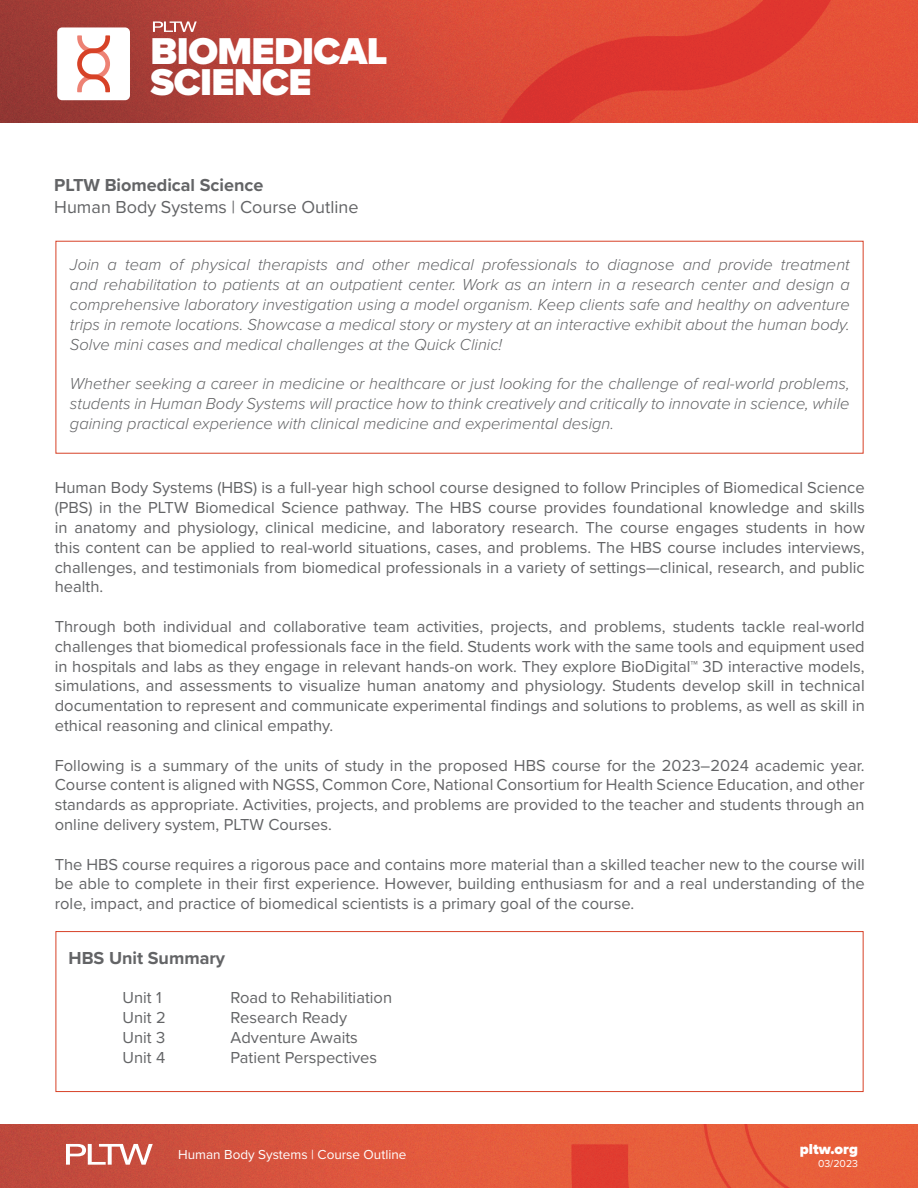
<style>
.page{position:relative;width:918px;height:1188px;background:#fff}
.page>*{position:absolute;margin:0;border:0;box-sizing:border-box;transform-origin:0 0}
.t1{font:900 38.7px/31.5px "Proxima Nova";letter-spacing:-.015em;color:#fff}
.t2{font:700 18px "Proxima Nova";color:#636466}
.t3{font:18px "Proxima Nova";color:#636466}
.t4{font:16.5px/19.8px "Proxima Nova";color:#636466;text-align:justify}
.t5{font:italic 300 16.5px/19.8px "Proxima Nova";color:#636466;text-align:justify}
.t6{font:900 15px "Proxima Nova";color:#fff}
.t7{font:13.5px "Proxima Nova";color:#fff}
.t8{font:10.5px "Proxima Nova";color:#fff}
</style>
<div class="page">
<img style="left:0;top:1124px;width:918px;height:64px">
<img style="left:0;top:0;width:918px;height:123px">
<svg style="left:153px;top:21px;width:44px;height:11px"></svg>
<div style="left:57px;top:27px;width:73px;height:73px;background:#fff;border-radius:5px"></div>
<svg style="left:77px;top:35px;width:33px;height:57px"></svg>
<svg style="left:66px;top:1144px;width:87px;height:21px"></svg>
<div style="left:56px;top:241px;width:808px;height:213px;border:1px solid #d74127"></div>
<div style="left:56px;top:931px;width:808px;height:161px;border:1px solid #d74127"></div>
<h1 class="t1" style="left:151px;top:35px;width:238px">BIOMEDICAL<br>SCIENCE</h1>
<p class="t2" style="left:54px;top:172px;width:211px">PLTW Biomedical Science</p>
<p class="t3" style="left:54px;top:194px;width:306px">Human Body Systems | Course Outline</p>
<p class="t5" style="left:70px;top:254px;width:781px">Join a team of physical therapists and other medical professionals to diagnose and provide treatment and rehabilitation to patients at an outpatient center. Work as an intern in a research center and design a comprehensive laboratory investigation using a model organism. Keep clients safe and healthy on adventure trips in remote locations. Showcase a medical story or mystery at an interactive exhibit about the human body.<br>Solve mini cases and medical challenges at the Quick Clinic!</p>
<p class="t5" style="left:70px;top:373px;width:781px">Whether seeking a career in medicine or healthcare or just looking for the challenge of real-world problems, students in Human Body Systems will practice how to think creatively and critically to innovate in science, while gaining practical experience with clinical medicine and experimental design.</p>
<p class="t4" style="left:55px;top:477px;width:812px">Human Body Systems (HBS) is a full-year high school course designed to follow Principles of Biomedical Science (PBS) in the PLTW Biomedical Science pathway. The HBS course provides foundational knowledge and skills in anatomy and physiology, clinical medicine, and laboratory research. The course engages students in how this content can be applied to real-world situations, cases, and problems. The HBS course includes interviews, challenges, and testimonials from biomedical professionals in a variety of settings—clinical, research, and public health.</p>
<p class="t4" style="left:55px;top:616px;width:812px">Through both individual and collaborative team activities, projects, and problems, students tackle real-world challenges that biomedical professionals face in the field. Students work with the same tools and equipment used in hospitals and labs as they engage in relevant hands-on work. They explore BioDigital™ 3D interactive models, simulations, and assessments to visualize human anatomy and physiology. Students develop skill in technical documentation to represent and communicate experimental findings and solutions to problems, as well as skill in ethical reasoning and clinical empathy.</p>
<p class="t4" style="left:55px;top:754px;width:812px">Following is a summary of the units of study in the proposed HBS course for the 2023–2024 academic year.<br>Course content is aligned with NGSS, Common Core, National Consortium for Health Science Education, and other standards as appropriate. Activities, projects, and problems are provided to the teacher and students through an online delivery system, PLTW Courses.</p>
<p class="t4" style="left:55px;top:853px;width:812px">The HBS course requires a rigorous pace and contains more material than a skilled teacher new to the course will be able to complete in their first experience. However, building enthusiasm for and a real understanding of the role, impact, and practice of biomedical scientists is a primary goal of the course.</p>
<p class="t2" style="left:69px;top:944px;width:158px">HBS Unit Summary</p>
<p class="t4" style="left:123px;top:987px;width:41px">Unit 1</p>
<p class="t4" style="left:231px;top:987px;width:163px">Road to Rehabilitiation</p>
<p class="t4" style="left:123px;top:1007px;width:45px">Unit 2</p>
<p class="t4" style="left:231px;top:1007px;width:118px">Research Ready</p>
<p class="t4" style="left:123px;top:1027px;width:44px">Unit 3</p>
<p class="t4" style="left:231px;top:1027px;width:129px">Adventure Awaits</p>
<p class="t4" style="left:123px;top:1046px;width:44px">Unit 4</p>
<p class="t4" style="left:231px;top:1046px;width:148px">Patient Perspectives</p>
<p class="t7" style="left:178px;top:1144px;width:230px">Human Body Systems | Course Outline</p>
<p class="t6" style="left:800px;top:1138px;width:60px">pltw.org</p>
<p class="t8" style="left:818px;top:1156px;width:42px">03/2023</p>
</div>
